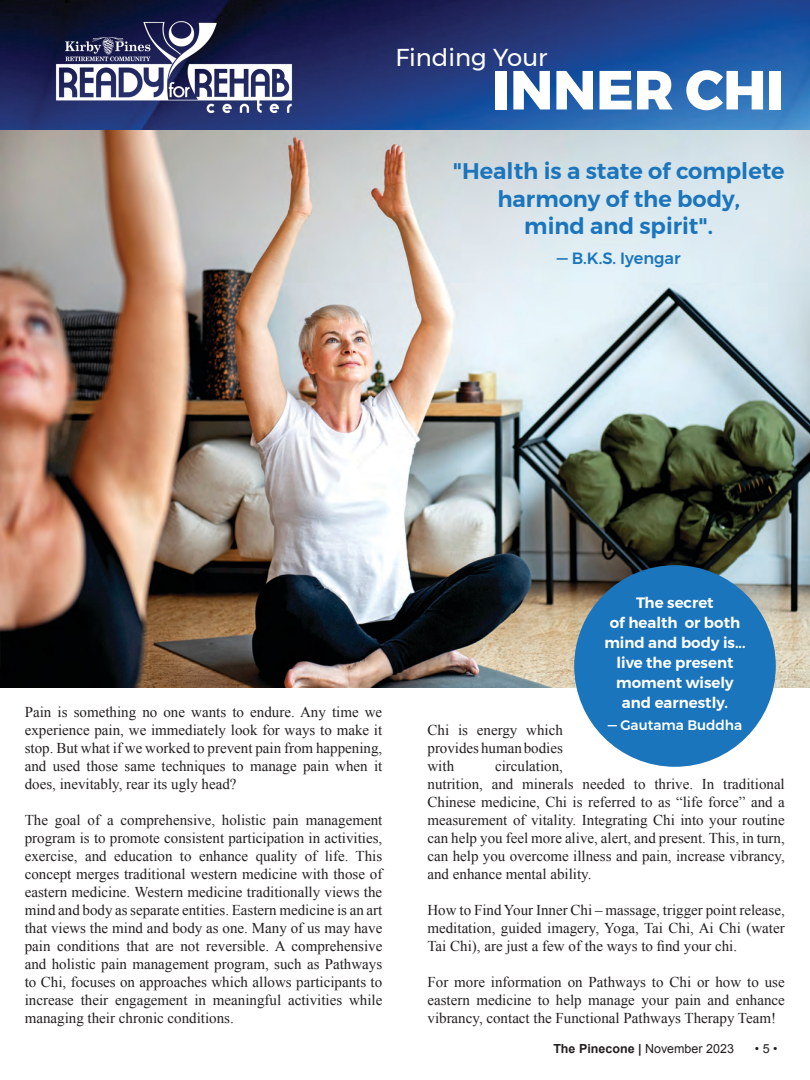
<style>
.page{position:relative;width:810px;height:1080px;background:#fff}
.page>*{position:absolute;margin:0;border:0;box-sizing:border-box;transform-origin:0 0}
.t1{font:800 55px "Montserrat";color:#fff}
.t2{font:24.38px "Montserrat";color:#fff}
.t3{font:600 22.5px/27.5px "Montserrat";color:#1b75bc;text-align:center}
.t4{font:500 16.25px "Montserrat";color:#1b75bc}
.t5{font:15px/18px "Times New Roman";color:#231f20;text-align:justify}
.t6{font:600 15px "Montserrat";color:#fff}
.t7{font:500 13.75px "Montserrat";color:#fff}
.t8{font:12.5px "Arial";color:#231f20}
.s1{font-weight:700}
.s2{font-weight:700;font-style:italic}
</style>
<div class="page">
<img style="left:0;top:0;width:810px;height:687px">
<img style="left:55px;top:19px;width:239px;height:96px">
<div style="left:574px;top:565px;width:202px;height:202px;background:#1b75bc;border-radius:50%"></div>
<p class="t2" style="left:395px;top:39px;width:154px">Finding Your</p>
<p class="t1" style="left:492px;top:45px;width:294px">INNER CHI</p>
<p class="t3" style="left:453px;top:158px;width:333px">"Health is a state of complete harmony of the body,</p>
<p class="t3" style="left:524px;top:213px;width:190px">mind and spirit".</p>
<p class="t4" style="left:557px;top:245px;width:126px">— B.K.S. Iyengar</p>
<p class="t5" style="left:25px;top:702px;width:359px">Pain is something no one wants to endure. Any time we experience pain, we immediately look for ways to make it stop. But what if we worked to prevent pain from happening, and used those same techniques to manage pain when it does, inevitably, rear its ugly head?</p>
<p class="t5" style="left:25px;top:810px;width:359px">The goal of a comprehensive, holistic pain management program is to promote consistent participation in activities, exercise, and education to enhance quality of life. This concept merges traditional western medicine with those of eastern medicine. Western medicine traditionally views the mind and body as separate entities. Eastern medicine is an art that views the mind and body as one. Many of us may have pain conditions that are not reversible. A comprehensive and holistic pain management program, such as Pathways to Chi, focuses on approaches which allows participants to increase their engagement in meaningful activities while managing their chronic conditions.</p>
<p class="t6" style="left:636px;top:591px;width:79px">The secret</p>
<p class="t6" style="left:610px;top:611px;width:132px">of health or both</p>
<p class="t6" style="left:604px;top:631px;width:143px">mind and body is...</p>
<p class="t6" style="left:616px;top:651px;width:119px">live the present</p>
<p class="t6" style="left:616px;top:671px;width:119px">moment wisely</p>
<p class="t6" style="left:622px;top:691px;width:108px">and earnestly.</p>
<p class="t7" style="left:608px;top:714px;width:136px">— Gautama Buddha</p>
<p class="t5" style="left:428px;top:720px;width:137px">Chi is energy which provides human bodies with</p>
<p class="t5" style="left:428px;top:756px;width:359px;text-align:left;text-indent:68px">circulation,<br>nutrition, and minerals needed to thrive. In traditional Chinese medicine, Chi is referred to as “life force” and a measurement of vitality. Integrating Chi into your routine can help you feel more alive, alert, and present. This, in turn, can help you overcome illness and pain, increase vibrancy, and enhance mental ability.</p>
<p class="t5" style="left:428px;top:900px;width:359px">How to Find Your Inner Chi – massage, trigger point release, meditation, guided imagery, Yoga, Tai Chi, Ai Chi (water Tai Chi), are just a few of the ways to find your chi.</p>
<p class="t5" style="left:428px;top:972px;width:359px">For more information on Pathways to Chi or how to use eastern medicine to help manage your pain and enhance vibrancy, contact the Functional Pathways Therapy Team!</p>
<p class="t8" style="left:553px;top:1040px;width:182px"><span class="s1">The Pinecone</span> <span class="s2">|</span> November 2023</p>
<p class="t8" style="left:755px;top:1040px;width:24px">• 5 •</p>
</div>
